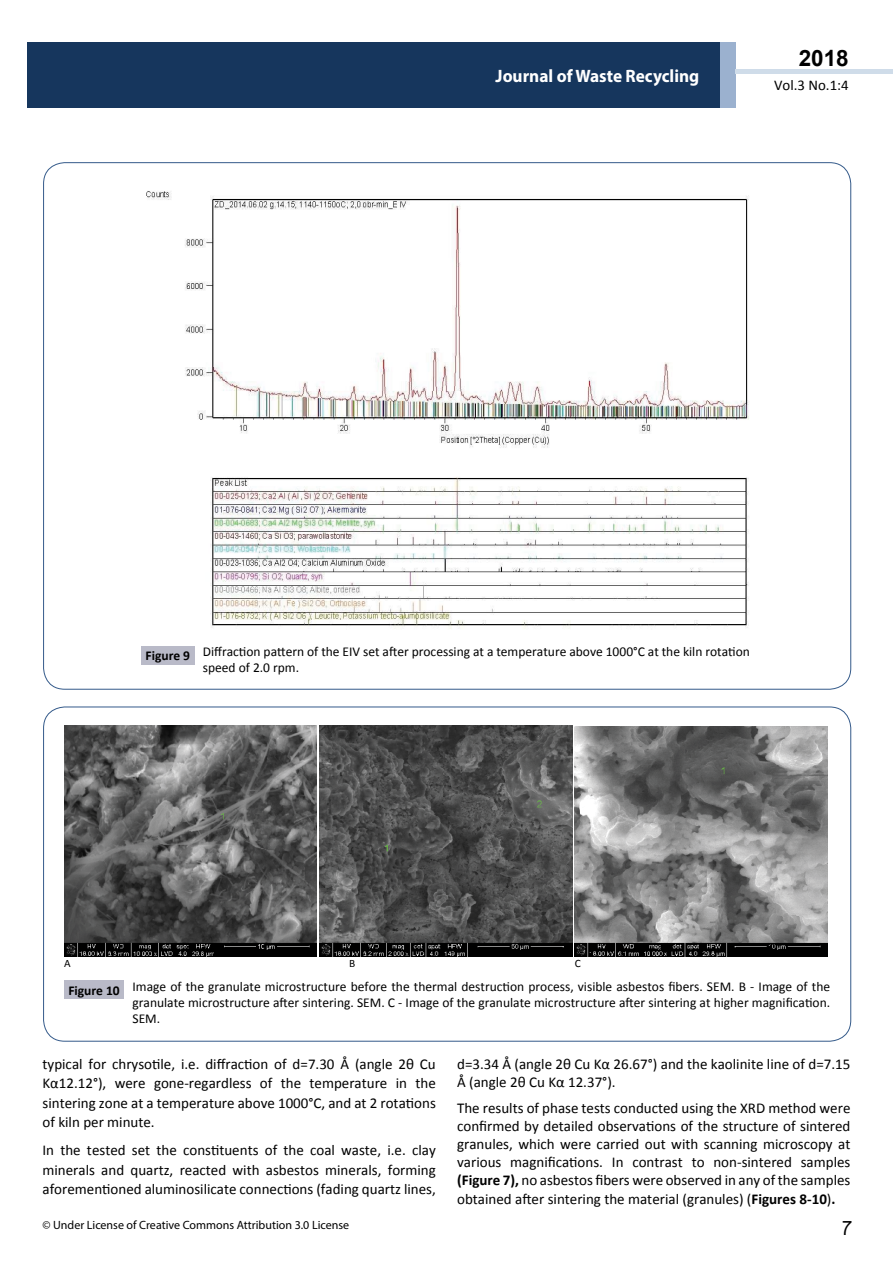
<style>
.page{position:relative;width:893px;height:1263px;background:#fff}
.page>*{position:absolute;margin:0;border:0;box-sizing:border-box;transform-origin:0 0}
.t1{font:25.5px "Tunga";color:#000}
.t2{font:700 22.5px "Arial";color:#000}
.t3{font:700 18px "Myriad Pro";color:#fff;scale:.96 1}
.t4{font:15px/19.5px "Calibri";color:#000;text-align:justify}
.t5{font:14.85px "Calibri";color:#000}
.t6{font:13.5px/16.2px "Calibri";color:#000}
.t7{font:700 13.5px "Calibri";color:#000}
.t8{font:12px "Myriad Pro";color:#000}
.t9{font:11.25px "Calibri";color:#010101}
.s1{font-weight:700}
</style>
<div class="page">
<div style="left:27px;top:42px;width:694px;height:66px;background:#16365d"></div>
<div style="left:720px;top:42px;width:16px;height:66px;background:#9bb1cf"></div>
<div style="left:736px;top:69px;width:157px;height:5px;background:#cfdce9"></div>
<img style="left:146px;top:191px;width:603px;height:438px">
<div style="left:141px;top:646px;width:53px;height:18px;background:#b9bac8"></div>
<img style="left:64px;top:725px;width:253px;height:231px">
<img style="left:319px;top:725px;width:253px;height:231px">
<img style="left:575px;top:726px;width:252px;height:231px">
<div style="left:64px;top:980px;width:60px;height:19px;background:#b9bac8"></div>
<p class="t3" style="left:496px;top:64px;width:214px">Journal of Waste Recycling</p>
<h2 class="t2" style="left:799px;top:43px;width:52px">2018</h2>
<p class="t5" style="left:774px;top:75px;width:76px">Vol.3 No.1:4</p>
<p class="t7" style="left:146px;top:647px;width:46px">Figure 9</p>
<p class="t6" style="left:203px;top:643px;width:549px">Diffraction pattern of the EIV set after processing at a temperature above 1000°C at the kiln rotation speed of 2.0 rpm.</p>
<p class="t9" style="left:64px;top:956px;width:8px">A</p>
<p class="t9" style="left:349px;top:956px;width:8px">B</p>
<p class="t9" style="left:575px;top:956px;width:8px">C</p>
<p class="t6" style="left:132px;top:978px;width:699px;text-align:justify">Image of the granulate microstructure before the thermal destruction process, visible asbestos fibers. SEM. B - Image of the granulate microstructure after sintering. SEM. C - Image of the granulate microstructure after sintering at higher magnification.<br>SEM.</p>
<p class="t7" style="left:68px;top:982px;width:53px">Figure 10</p>
<p class="t4" style="left:43px;top:1054px;width:395px">typical for chrysotile, i.e. diffraction of d=7.30 Å (angle 2θ Cu Kα12.12°), were gone-regardless of the temperature in the sintering zone at a temperature above 1000°C, and at 2 rotations of kiln per minute.</p>
<p class="t4" style="left:43px;top:1141px;width:395px">In the tested set the constituents of the coal waste, i.e. clay minerals and quartz, reacted with asbestos minerals, forming aforementioned aluminosilicate connections (fading quartz lines,</p>
<p class="t8" style="left:43px;top:1218px;width:308px">© Under License of Creative Commons Attribution 3.0 License</p>
<p class="t4" style="left:457px;top:1055px;width:395px;line-height:18px">d=3.34 Å (angle 2θ Cu Kα 26.67°) and the kaolinite line of d=7.15<br>Å (angle 2θ Cu Kα 12.37°).</p>
<p class="t4" style="left:457px;top:1099px;width:395px;line-height:18.1px">The results of phase tests conducted using the XRD method were confirmed by detailed observations of the structure of sintered granules, which were carried out with scanning microscopy at various magnifications. In contrast to non-sintered samples <span class="s1">(Figure 7),</span> no asbestos fibers were observed in any of the samples obtained after sintering the material (granules) (<span class="s1">Figures 8-10</span>)<span class="s1">.</span></p>
<h1 class="t1" style="left:842px;top:1211px;width:11px">7</h1>
</div>
